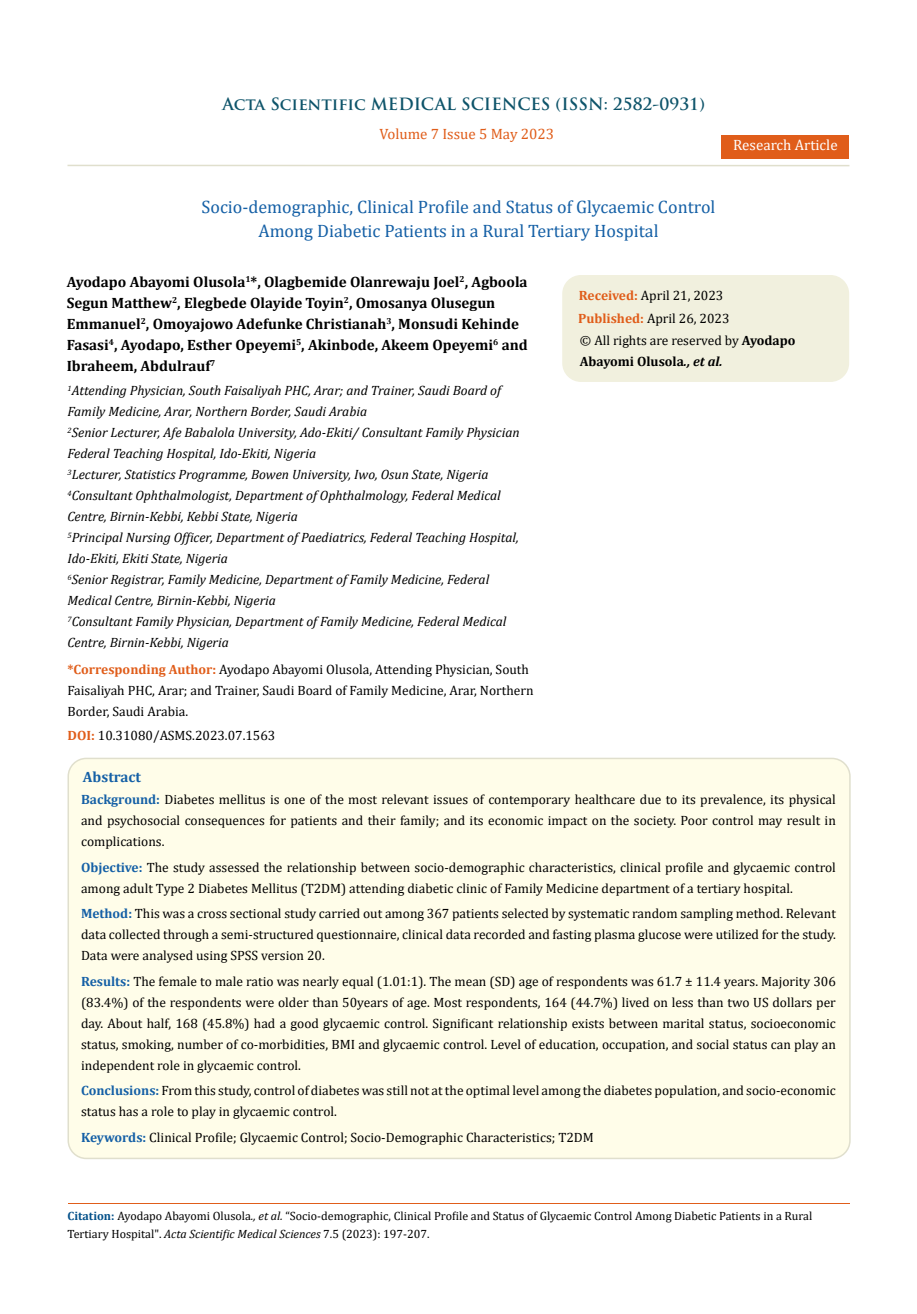
<style>
.page{position:relative;width:917px;height:1314px;background:#fff}
.page>*{position:absolute;margin:0;border:0;box-sizing:border-box;transform-origin:0 0}
.t1{font:18px/24px "Cambria";color:#1560a6;text-align:center}
.t2{font:700 16.5px "Trajan Pro";color:#0e546a}
.t3{font:700 15px/21px "Cambria";color:#000}
.t4{font:15px "Cambria";color:#e05d1a}
.t5{font:15px "Cambria";color:#fff}
.t6{font:700 15px "Cambria";color:#1560a6}
.t7{font:13.5px/21px "Cambria";color:#000}
.t8{font:italic 13.5px/21px "Cambria";color:#000}
.t9{font:12px/18px "Cambria";color:#000}
.s1{font-weight:700;color:#e05d1a}
.s2{font-weight:700}
.s3{font-weight:700;font-style:italic}
.s4{font-weight:700;color:#1560a6}
.s5{font-weight:700;color:#035089}
.s6{font-style:italic}
</style>
<div class="page">
<div style="left:721px;top:136px;width:128px;height:23px;background:#e05d1a"></div>
<div style="left:563px;top:276px;width:285px;height:105px;background:#f1f0de;border-radius:18px"></div>
<div style="left:562px;top:275px;width:287px;height:107px;border:2px solid #f1f0de;border-radius:18px"></div>
<div style="left:68px;top:758px;width:781px;height:400px;background:#fffde9;border-radius:18px"></div>
<div style="left:67px;top:758px;width:783px;height:401px;border:2px solid #e0dfcd;border-radius:18px"></div>
<hr style="left:68px;top:1204px;width:781px;height:1px;background:#e05d1a">
<hr style="left:67px;top:165px;width:782px;height:1px;background:#e0dfcd">
<p class="t2" style="left:222px;top:94px;width:484px">Acta Scientific MEDICAL SCIENCES (ISSN: 2582-0931)</p>
<p class="t4" style="left:379px;top:125px;width:176px">Volume 7 Issue 5 May 2023</p>
<p class="t5" style="left:733px;top:136px;width:106px">Research Article</p>
<h1 class="t1" style="left:201px;top:195px;width:515px">Socio-demographic, Clinical Profile and Status of Glycaemic Control<br>Among Diabetic Patients in a Rural Tertiary Hospital</h1>
<p class="t3" style="left:67px;top:271px;width:462px">Ayodapo Abayomi Olusola<sup>1</sup>*, Olagbemide Olanrewaju Joel<sup>2</sup>, Agboola Segun Matthew<sup>2</sup>, Elegbede Olayide Toyin<sup>2</sup>, Omosanya Olusegun Emmanuel<sup>2</sup>, Omoyajowo Adefunke Christianah<sup>3</sup>, Monsudi Kehinde Fasasi<sup>4</sup>, Ayodapo, Esther Opeyemi<sup>5</sup>, Akinbode, Akeem Opeyemi<sup>6</sup> and Ibraheem, Abdulrauf<sup>7</sup></p>
<p class="t8" style="left:67px;top:380px;width:453px"><sup>1</sup>Attending Physician, South Faisaliyah PHC, Arar; and Trainer, Saudi Board of Family Medicine, Arar, Northern Border, Saudi Arabia<br><sup>2</sup>Senior Lecturer, Afe Babalola University, Ado-Ekiti/ Consultant Family Physician Federal Teaching Hospital, Ido-Ekiti, Nigeria<br><sup>3</sup>Lecturer, Statistics Programme, Bowen University, Iwo, Osun State, Nigeria <sup>4</sup>Consultant Ophthalmologist, Department of Ophthalmology, Federal Medical Centre, Birnin-Kebbi, Kebbi State, Nigeria<br><sup>5</sup>Principal Nursing Officer, Department of Paediatrics, Federal Teaching Hospital, Ido-Ekiti, Ekiti State, Nigeria<br><sup>6</sup>Senior Registrar, Family Medicine, Department of Family Medicine, Federal Medical Centre, Birnin-Kebbi, Nigeria<br><sup>7</sup>Consultant Family Physician, Department of Family Medicine, Federal Medical Centre, Birnin-Kebbi, Nigeria</p>
<p class="t7" style="left:67px;top:658px;width:467px"><span class="s1">*Corresponding Author:</span> Ayodapo Abayomi Olusola, Attending Physician, South<br>Faisaliyah PHC, Arar; and Trainer, Saudi Board of Family Medicine, Arar, Northern<br>Border, Saudi Arabia.</p>
<p class="t7" style="left:578px;top:284px;width:153px;line-height:23px"><span class="s1">Received:</span> April 21, 2023<br><span class="s1">Published:</span> April 26, 2023</p>
<p class="t7" style="left:580px;top:330px;width:217px">© All rights are reserved by <span class="s2">Ayodapo<br>Abayomi Olusola</span><span class="s3">., et al.</span></p>
<p class="t7" style="left:67px;top:725px;width:209px"><span class="s1">DOI:</span> 10.31080/ASMS.2023.07.1563</p>
<p class="t6" style="left:83px;top:766px;width:60px">Abstract</p>
<p class="t7" style="left:81px;top:789px;width:756px;text-align:justify"><span class="s4">Background:</span> Diabetes mellitus is one of the most relevant issues of contemporary healthcare due to its prevalence, its physical and psychosocial consequences for patients and their family; and its economic impact on the society. Poor control may result in complications.</p>
<p class="t7" style="left:81px;top:857px;width:756px"><span class="s4">Objective:</span> The study assessed the relationship between socio-demographic characteristics, clinical profile and glycaemic control among adult Type 2 Diabetes Mellitus (T2DM) attending diabetic clinic of Family Medicine department of a tertiary hospital.</p>
<p class="t7" style="left:81px;top:903px;width:756px;text-align:justify"><span class="s4">Method:</span> This was a cross sectional study carried out among 367 patients selected by systematic random sampling method. Relevant data collected through a semi-structured questionnaire, clinical data recorded and fasting plasma glucose were utilized for the study.<br>Data were analysed using SPSS version 20.</p>
<p class="t7" style="left:81px;top:971px;width:756px;text-align:justify"><span class="s4">Results:</span> The female to male ratio was nearly equal (1.01:1). The mean (SD) age of respondents was 61.7 ± 11.4 years. Majority 306 (83.4%) of the respondents were older than 50years of age. Most respondents, 164 (44.7%) lived on less than two US dollars per day. About half, 168 (45.8%) had a good glycaemic control. Significant relationship exists between marital status, socioeconomic status, smoking, number of co-morbidities, BMI and glycaemic control. Level of education, occupation, and social status can play an independent role in glycaemic control.</p>
<p class="t7" style="left:81px;top:1080px;width:756px"><span class="s4">Conclusions:</span> From this study, control of diabetes was still not at the optimal level among the diabetes population, and socio-economic status has a role to play in glycaemic control.</p>
<p class="t7" style="left:81px;top:1127px;width:514px"><span class="s4">Keywords:</span> Clinical Profile; Glycaemic Control; Socio-Demographic Characteristics; T2DM</p>
<p class="t9" style="left:68px;top:1207px;width:746px"><span class="s5">Citation:</span> Ayodapo Abayomi Olusola<span class="s6">., et al.</span> “Socio-demographic, Clinical Profile and Status of Glycaemic Control Among Diabetic Patients in a Rural<br>Tertiary Hospital". <span class="s6">Acta Scientific Medical Sciences</span> 7.5 (2023): 197-207.</p>
</div>
